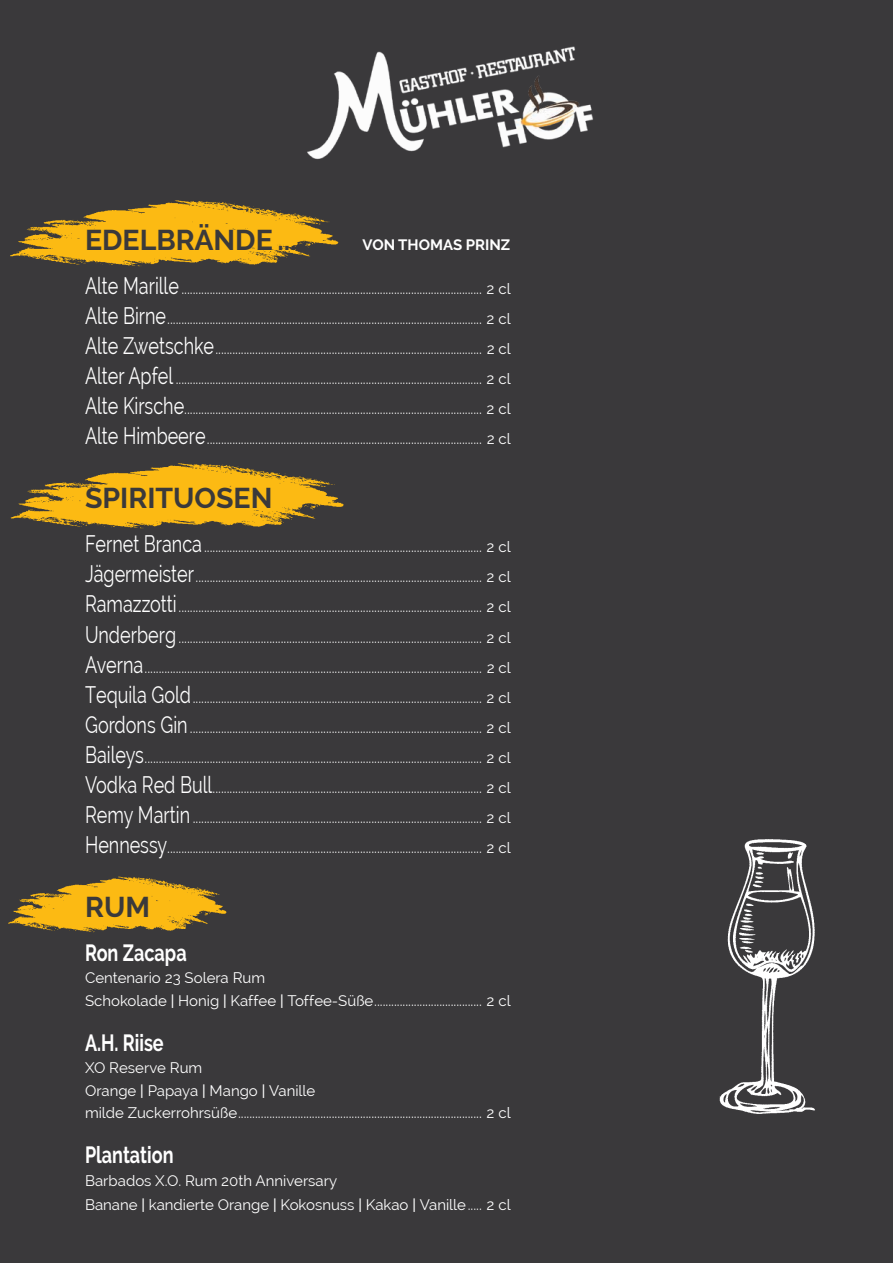
<style>
.page{position:relative;width:893px;height:1263px;background:#3a393b}
.page>*{position:absolute;margin:0;border:0;box-sizing:border-box;transform-origin:0 0}
.t1{font:700 28.5px "Raleway";color:#3a393b}
.t2{font:700 23.4px "Raleway";color:#fff;scale:.77 1}
.t3{font:15px/30px "Raleway";color:#fff}
.s1{font-size:15px;color:#fff}
.s2{font-size:23.4px}
.s3{font-weight:500}
</style>
<div class="page">
<img style="left:307px;top:46px;width:286px;height:114px">
<img style="left:10px;top:200px;width:329px;height:67px">
<img style="left:10px;top:463px;width:334px;height:66px">
<img style="left:8px;top:876px;width:219px;height:57px">
<img style="left:719px;top:839px;width:96px;height:275px">
<h1 class="t1" style="left:85px;top:224px;width:427px">EDELBRÄNDE .............<span class="s1">VON THOMAS PRINZ</span></h1>
<p class="t3" style="left:85px;top:274px;width:427px;text-align:justify"><span class="s2">Alte Marille</span> .......................................................................................................... 2 cl <span class="s2">Alte Birne</span>............................................................................................................... 2 cl <span class="s2">Alte Zwetschke</span>.............................................................................................. 2 cl <span class="s2">Alter Apfel</span> ............................................................................................................ 2 cl <span class="s2">Alte Kirsche</span>......................................................................................................... 2 cl <span class="s2">Alte Himbeere</span>................................................................................................. 2 cl</p>
<h1 class="t1" style="left:85px;top:482px;width:189px">SPIRITUOSEN</h1>
<p class="t3" style="left:85px;top:532px;width:427px;text-align:justify"><span class="s2">Fernet Branca</span> .................................................................................................. 2 cl <span class="s2">Jägermeister</span>..................................................................................................... 2 cl <span class="s2">Ramazzotti</span> ........................................................................................................... 2 cl <span class="s2">Underberg</span> ........................................................................................................... 2 cl <span class="s2">Averna</span>....................................................................................................................... 2 cl <span class="s2">Tequila Gold</span>...................................................................................................... 2 cl <span class="s2">Gordons Gin</span> ....................................................................................................... 2 cl <span class="s2">Baileys</span>....................................................................................................................... 2 cl <span class="s2">Vodka Red Bull</span>............................................................................................... 2 cl <span class="s2">Remy Martin</span> ...................................................................................................... 2 cl <span class="s2">Hennessy</span>............................................................................................................... 2 cl</p>
<h1 class="t1" style="left:85px;top:890px;width:66px">RUM</h1>
<h2 class="t2" style="left:85px;top:939px;width:134px">Ron Zacapa</h2>
<p class="t3" style="left:85px;top:967px;width:427px;line-height:22.5px">Centenario 23 Solera Rum<br>Schokolade <span class="s3">|</span> Honig <span class="s3">|</span> Kaffee <span class="s3">|</span> Toffee-Süße...................................... 2 cl</p>
<h2 class="t2" style="left:85px;top:1029px;width:104px">A.H. Riise</h2>
<p class="t3" style="left:85px;top:1057px;width:427px;line-height:22.5px">XO Reserve Rum<br>Orange <span class="s3">|</span> Papaya <span class="s3">|</span> Mango <span class="s3">|</span> Vanille<br>milde Zuckerrohrsüße...................................................................................... 2 cl</p>
<h2 class="t2" style="left:85px;top:1142px;width:116px">Plantation</h2>
<p class="t3" style="left:85px;top:1168px;width:427px;line-height:24px">Barbados X.O. Rum 20th Anniversary<br>Banane <span class="s3">|</span> kandierte Orange <span class="s3">|</span> Kokosnuss <span class="s3">|</span> Kakao <span class="s3">|</span> Vanille..... 2 cl</p>
</div>
